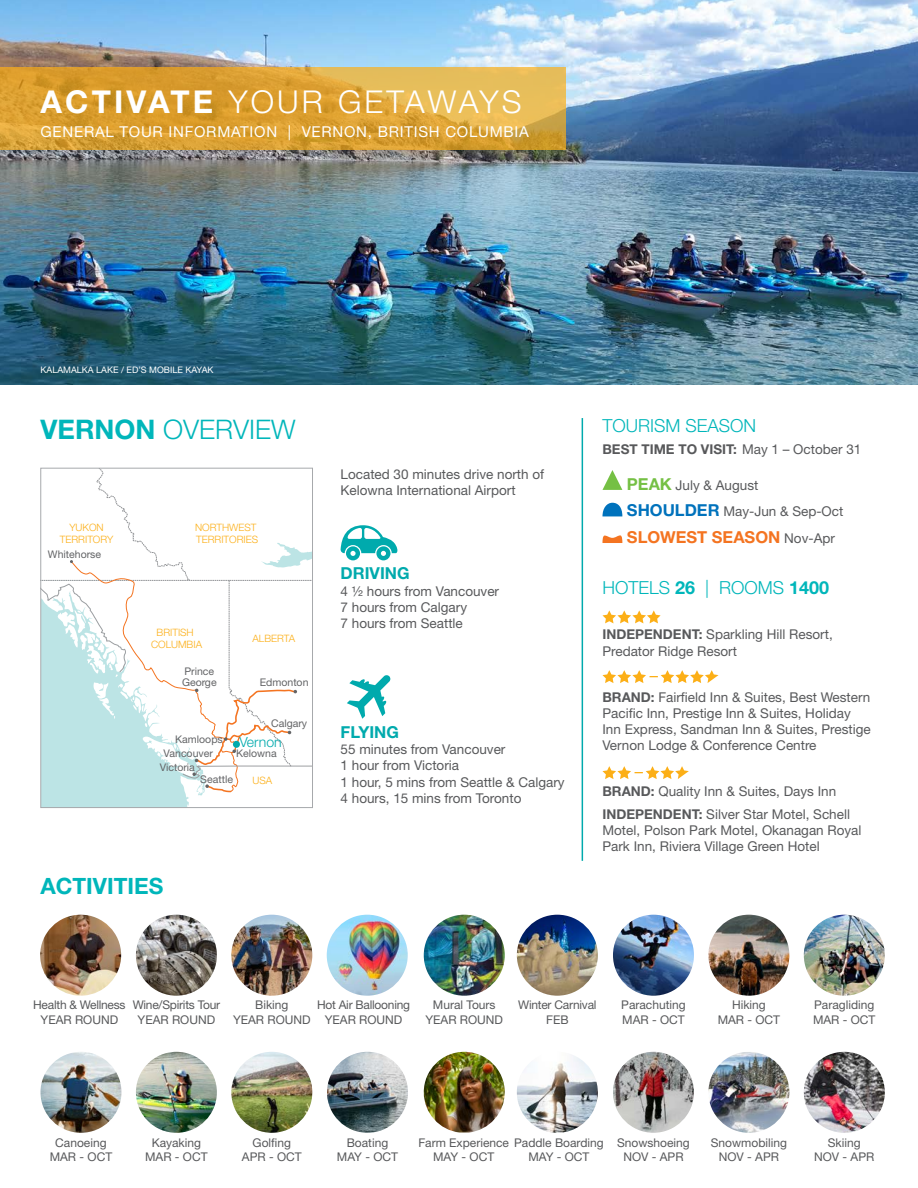
<style>
.page{position:relative;width:918px;height:1188px;background:#fff}
.page>*{position:absolute;margin:0;border:0;box-sizing:border-box;transform-origin:0 0}
.t1{font:300 31.5px "Helvetica Neue";letter-spacing:.1em;color:#fff}
.t2{font:300 27px "Helvetica Neue";color:#00b6ba}
.t3{font:700 22.5px "Helvetica Neue";color:#00b6ba}
.t4{font:300 18px "Helvetica Neue";color:#00b6ba}
.t5{font:700 16.5px "Helvetica Neue";color:#f47421}
.t6{font:700 16.5px "Helvetica Neue";color:#00aaad}
.t7{font:15px "Helvetica Neue";letter-spacing:.05em;color:#fff}
.t8{font:300 14.1px "Helvetica Neue";color:#00aaad}
.t9{font:13.5px/16.2px "Helvetica Neue";color:#58595b}
.t10{font:700 13.5px "Helvetica Neue";color:#58595b}
.t11{font:12px/14.4px "Helvetica Neue";color:#58595b;text-align:center}
.t12{font:12px/14.4px "Helvetica Neue";letter-spacing:-.02em;color:#58595b;text-align:center}
.t13{font:10.5px/10.5px "Helvetica Neue";color:#636466}
.t14{font:300 10.2px/12.1px "Helvetica Neue";color:#fcaf17;text-align:center}
.t15{font:9px "Helvetica Neue";color:#fff}
.s1{font-weight:700}
.s2{font-weight:400}
.s3{font-weight:700;font-size:16.5px;color:#75c044}
.s4{font-weight:700;font-size:16.5px;color:#0072bc}
.s5{font-weight:400;font-size:13.5px;color:#58595b}
</style>
<div class="page">
<img style="left:0;top:0;width:918px;height:384px">
<svg style="left:0;top:68px;width:566px;height:82px;background:#dca439"></svg>
<svg style="left:347px;top:675px;width:44px;height:44px"></svg>
<svg style="left:340px;top:525px;width:58px;height:35px"></svg>
<svg style="left:602px;top:610px;width:59px;height:13px"></svg>
<svg style="left:602px;top:670px;width:117px;height:13px"></svg>
<svg style="left:602px;top:766px;width:87px;height:13px"></svg>
<svg style="left:602px;top:470px;width:20px;height:20px"></svg>
<svg style="left:602px;top:503px;width:20px;height:13px"></svg>
<svg style="left:602px;top:535px;width:20px;height:8px"></svg>
<img style="left:136px;top:1052px;width:81px;height:81px;border-radius:40px">
<img style="left:136px;top:915px;width:81px;height:81px;border-radius:40px">
<img style="left:40px;top:915px;width:81px;height:81px;border-radius:40px">
<img style="left:327px;top:1052px;width:81px;height:81px;border-radius:40px">
<img style="left:327px;top:915px;width:81px;height:81px;border-radius:40px">
<img style="left:517px;top:1052px;width:81px;height:81px;border-radius:40px">
<img style="left:40px;top:1052px;width:82px;height:81px;border-radius:40px">
<img style="left:424px;top:1052px;width:81px;height:81px">
<img style="left:613px;top:1052px;width:81px;height:81px;border-radius:40px">
<img style="left:708px;top:915px;width:81px;height:81px;border-radius:40px">
<img style="left:804px;top:915px;width:81px;height:81px;border-radius:40px">
<img style="left:708px;top:1052px;width:81px;height:81px;border-radius:40px">
<img style="left:804px;top:1052px;width:81px;height:81px;border-radius:40px">
<img style="left:231px;top:915px;width:81px;height:81px;border-radius:40px">
<img style="left:231px;top:1052px;width:81px;height:81px;border-radius:40px">
<img style="left:517px;top:915px;width:81px;height:81px;border-radius:40px">
<img style="left:424px;top:915px;width:81px;height:81px;border-radius:40px">
<img style="left:613px;top:915px;width:81px;height:81px;border-radius:40px">
<hr style="left:582px;top:418px;width:1px;height:443px;background:#00aaad">
<svg style="left:43px;top:470px;width:268px;height:336px"></svg>
<div style="left:41px;top:468px;width:272px;height:340px;border:1px solid #a7a9ac"></div>
<h1 class="t1" style="left:40px;top:82px;width:483px"><span class="s1">ACTIVATE</span> YOUR GETAWAYS</h1>
<p class="t7" style="left:40px;top:123px;width:490px">GENERAL TOUR INFORMATION | VERNON, BRITISH COLUMBIA</p>
<p class="t15" style="left:40px;top:365px;width:175px">KALAMALKA LAKE / ED’S MOBILE KAYAK</p>
<h2 class="t2" style="left:40px;top:413px;width:257px"><span class="s1">VERNON</span> OVERVIEW</h2>
<p class="t14" style="left:60px;top:521px;width:55px">YUKON<br>TERRITORY</p>
<p class="t14" style="left:195px;top:521px;width:65px;text-align:left">NORTHWEST<br>TERRITORIES</p>
<p class="t13" style="left:48px;top:549px;width:55px">Whitehorse</p>
<p class="t14" style="left:151px;top:626px;width:52px">BRITISH<br>COLUMBIA</p>
<p class="t13" style="left:182px;top:666px;width:36px">Prince<br>George</p>
<p class="t14" style="left:253px;top:632px;width:44px">ALBERTA</p>
<p class="t13" style="left:260px;top:677px;width:50px">Edmonton</p>
<p class="t13" style="left:271px;top:718px;width:38px">Calgary</p>
<p class="t13" style="left:175px;top:734px;width:49px">Kamloops</p>
<p class="t13" style="left:200px;top:774px;width:34px">Seattle</p>
<p class="t8" style="left:239px;top:734px;width:44px">Vernon</p>
<p class="t13" style="left:236px;top:748px;width:42px">Kelowna</p>
<p class="t13" style="left:164px;top:748px;width:51px">Vancouver</p>
<p class="t13" style="left:160px;top:762px;width:37px">Victoria</p>
<p class="t14" style="left:253px;top:774px;width:21px">USA</p>
<h3 class="t3" style="left:40px;top:872px;width:124px">ACTIVITIES</h3>
<p class="t9" style="left:341px;top:465px;width:205px">Located 30 minutes drive north of<br>Kelowna International Airport</p>
<p class="t6" style="left:341px;top:563px;width:71px">DRIVING</p>
<p class="t9" style="left:341px;top:583px;width:160px">4 ½ hours from Vancouver<br>7 hours from Calgary<br>7 hours from Seattle</p>
<p class="t6" style="left:341px;top:722px;width:60px">FLYING</p>
<p class="t9" style="left:341px;top:741px;width:226px">55 minutes from Vancouver<br>1 hour from Victoria<br>1 hour, 5 mins from Seattle &amp; Calgary<br>4 hours, 15 mins from Toronto</p>
<h3 class="t4" style="left:602px;top:415px;width:155px">TOURISM SEASON</h3>
<p class="t10" style="left:602px;top:441px;width:260px">BEST TIME TO VISIT: <span class="s2">May 1 – October 31</span></p>
<p class="t9" style="left:627px;top:472px;width:218px;line-height:26.5px"><span class="s3">PEAK</span> July &amp; August<br><span class="s4">SHOULDER</span> May-Jun &amp; Sep-Oct</p>
<p class="t5" style="left:627px;top:527px;width:209px">SLOWEST SEASON <span class="s5">Nov-Apr</span></p>
<h3 class="t4" style="left:602px;top:576px;width:228px">HOTELS <span class="s1">26</span> | ROOMS <span class="s1">1400</span></h3>
<p class="t9" style="left:602px;top:626px;width:232px"><span class="s1">INDEPENDENT:</span> Sparkling Hill Resort,<br>Predator Ridge Resort</p>
<p class="t9" style="left:602px;top:688px;width:270px"><span class="s1">BRAND:</span> Fairfield Inn &amp; Suites, Best Western Pacific Inn, Prestige Inn &amp; Suites, Holiday Inn Express, Sandman Inn &amp; Suites, Prestige Vernon Lodge &amp; Conference Centre</p>
<p class="t9" style="left:602px;top:780px;width:249px;line-height:23px"><span class="s1">BRAND:</span> Quality Inn &amp; Suites, Days Inn<br><span class="s1">INDEPENDENT:</span> Silver Star Motel, Schell</p>
<p class="t9" style="left:602px;top:822px;width:261px">Motel, Polson Park Motel, Okanagan Royal<br>Park Inn, Riviera Village Green Hotel</p>
<p class="t12" style="left:133px;top:998px;width:89px">Wine/Spirits Tour<br>YEAR ROUND</p>
<p class="t12" style="left:33px;top:998px;width:94px">Health &amp; Wellness<br>YEAR ROUND</p>
<p class="t12" style="left:317px;top:998px;width:95px">Hot Air Ballooning<br>YEAR ROUND</p>
<p class="t11" style="left:233px;top:998px;width:79px">Biking<br>YEAR ROUND</p>
<p class="t12" style="left:518px;top:998px;width:80px">Winter Carnival<br>FEB</p>
<p class="t11" style="left:718px;top:998px;width:64px">Hiking<br>MAR - OCT</p>
<p class="t11" style="left:425px;top:998px;width:79px">Mural Tours<br>YEAR ROUND</p>
<p class="t11" style="left:621px;top:998px;width:66px;text-align:left">Parachuting<br>MAR - OCT</p>
<p class="t11" style="left:813px;top:998px;width:64px;text-align:left">Paragliding<br>MAR - OCT</p>
<p class="t11" style="left:50px;top:1135px;width:64px">Canoeing<br>MAR - OCT</p>
<p class="t11" style="left:145px;top:1135px;width:64px">Kayaking<br>MAR - OCT</p>
<p class="t11" style="left:242px;top:1135px;width:61px">Golfing<br>APR - OCT</p>
<p class="t11" style="left:337px;top:1135px;width:63px">Boating<br>MAY - OCT</p>
<p class="t11" style="left:528px;top:1135px;width:77px;text-align:left;text-indent:-110px">Farm Experience Paddle Boarding<br>MAY - OCT</p>
<p class="t11" style="left:433px;top:1149px;width:63px">MAY - OCT</p>
<p class="t11" style="left:617px;top:1135px;width:74px">Snowshoeing<br>NOV - APR</p>
<p class="t11" style="left:814px;top:1135px;width:62px">Skiing<br>NOV - APR</p>
<p class="t11" style="left:711px;top:1135px;width:78px">Snowmobiling<br>NOV - APR</p>
</div>
